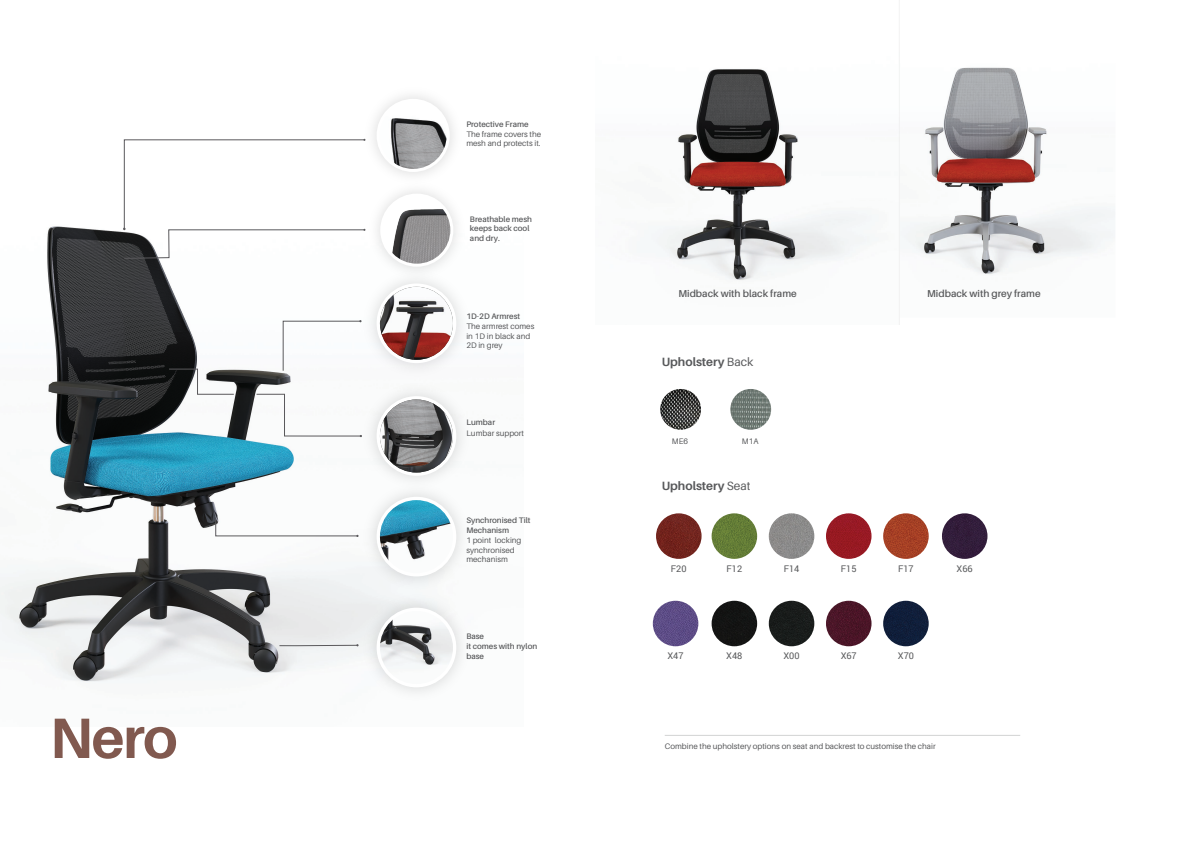
<style>
.page{position:relative;width:1191px;height:842px;background:#fff}
.page>*{position:absolute;margin:0;border:0;box-sizing:border-box;transform-origin:0 0}
.t1{font:700 57px "Aileron";color:#81594f}
.t2{font:700 12px "Aileron";color:#58595b}
.t3{font:600 10px "Aileron";color:#57585a}
.t4{font:9.2px "Roboto";color:#57585a}
.t5{font:8px/9.6px "Aileron";color:#57585a}
.t6{font:600 8px/9.6px "Aileron";color:#57585a}
.t7{font:8px "Aileron";color:#58595b}
.s1{font-weight:400}
</style>
<div class="page">
<img style="left:0;top:226px;width:356px;height:457px">
<img style="left:356px;top:597px;width:107px;height:97px">
<div style="left:376px;top:608px;width:80px;height:79px;background:#fff;border-radius:50%"></div>
<img style="left:380px;top:611px;width:73px;height:73px;border-radius:37px">
<img style="left:380px;top:500px;width:73px;height:73px;border-radius:37px">
<svg style="left:376px;top:283px;width:80px;height:80px"></svg>
<img style="left:380px;top:287px;width:73px;height:73px;border-radius:37px">
<svg style="left:376px;top:396px;width:80px;height:80px"></svg>
<img style="left:380px;top:399px;width:73px;height:73px;border-radius:37px">
<svg style="left:283px;top:320px;width:78px;height:51px"></svg>
<svg style="left:215px;top:519px;width:143px;height:18px"></svg>
<svg style="left:279px;top:644px;width:79px;height:2px"></svg>
<svg style="left:123px;top:139px;width:238px;height:120px"></svg>
<img style="left:357px;top:95px;width:97px;height:96px">
<div style="left:376px;top:99px;width:74px;height:73px;background:#fff;border-radius:50%"></div>
<img style="left:380px;top:102px;width:67px;height:67px;border-radius:34px">
<img style="left:361px;top:174px;width:96px;height:112px">
<div style="left:380px;top:194px;width:73px;height:73px;background:#fff;border-radius:50%"></div>
<img style="left:383px;top:197px;width:67px;height:67px;border-radius:34px">
<svg style="left:256px;top:394px;width:106px;height:43px"></svg>
<svg style="left:169px;top:369px;width:65px;height:26px"></svg>
<img style="left:899px;top:31px;width:216px;height:287px">
<img style="left:651px;top:69px;width:221px;height:212px">
<hr style="left:665px;top:735px;width:355px;height:1px;background:#d2d3d3">
<img style="left:660px;top:389px;width:41px;height:41px;border-radius:20px">
<img style="left:730px;top:389px;width:41px;height:41px;border-radius:20px">
<img style="left:656px;top:513px;width:45px;height:46px;border-radius:23px">
<img style="left:711px;top:513px;width:46px;height:46px;border-radius:23px">
<img style="left:769px;top:513px;width:45px;height:46px;border-radius:23px">
<img style="left:826px;top:513px;width:45px;height:46px;border-radius:23px">
<img style="left:883px;top:513px;width:45px;height:46px;border-radius:23px">
<img style="left:942px;top:513px;width:45px;height:46px;border-radius:23px">
<img style="left:653px;top:601px;width:45px;height:45px;border-radius:23px">
<div style="left:711px;top:601px;width:46px;height:45px;background:#141413;border-radius:23px"></div>
<div style="left:769px;top:601px;width:45px;height:45px;background:#191c1b;border-radius:23px"></div>
<img style="left:826px;top:601px;width:45px;height:45px;border-radius:23px">
<div style="left:883px;top:601px;width:45px;height:45px;background:#101e3a;border-radius:23px"></div>
<h1 class="t1" style="left:50px;top:706px;width:129px">Nero</h1>
<p class="t6" style="left:466px;top:120px;width:64px">Protective Frame</p>
<p class="t5" style="left:466px;top:129px;width:76px">The frame covers the mesh and protects it.</p>
<p class="t6" style="left:470px;top:214px;width:64px">Breathable mesh keeps back cool and dry.</p>
<p class="t6" style="left:466px;top:311px;width:55px">1D-2D Armrest</p>
<p class="t5" style="left:466px;top:322px;width:69px">The armrest comes in 1D in black and<br>2D in grey</p>
<p class="t6" style="left:466px;top:418px;width:30px">Lumbar</p>
<p class="t5" style="left:466px;top:428px;width:59px">Lumbar support</p>
<p class="t6" style="left:466px;top:515px;width:66px">Synchronised Tilt<br>Mechanism</p>
<p class="t5" style="left:466px;top:536px;width:57px">1 point locking synchronised mechanism</p>
<p class="t6" style="left:466px;top:632px;width:72px">Base<br>it comes with nylon base</p>
<p class="t3" style="left:678px;top:288px;width:120px">Midback with black frame</p>
<p class="t3" style="left:927px;top:288px;width:115px">Midback with grey frame</p>
<h2 class="t2" style="left:662px;top:355px;width:93px">Upholstery <span class="s1">Back</span></h2>
<p class="t5" style="left:672px;top:437px;width:18px">ME6</p>
<p class="t7" style="left:742px;top:437px;width:18px">M1A</p>
<h2 class="t2" style="left:662px;top:479px;width:90px">Upholstery <span class="s1">Seat</span></h2>
<p class="t4" style="left:671px;top:562px;width:17px">F20</p>
<p class="t4" style="left:726px;top:562px;width:17px">F12</p>
<p class="t4" style="left:783px;top:562px;width:17px">F14</p>
<p class="t4" style="left:841px;top:562px;width:17px">F15</p>
<p class="t4" style="left:898px;top:562px;width:17px">F17</p>
<p class="t4" style="left:956px;top:562px;width:18px">X66</p>
<p class="t4" style="left:667px;top:649px;width:18px">X47</p>
<p class="t4" style="left:726px;top:649px;width:18px">X48</p>
<p class="t4" style="left:783px;top:649px;width:18px">X00</p>
<p class="t4" style="left:840px;top:649px;width:18px">X67</p>
<p class="t4" style="left:898px;top:649px;width:18px">X70</p>
<p class="t5" style="left:665px;top:741px;width:272px">Combine the upholstery options on seat and backrest to customise the chair</p>
</div>
